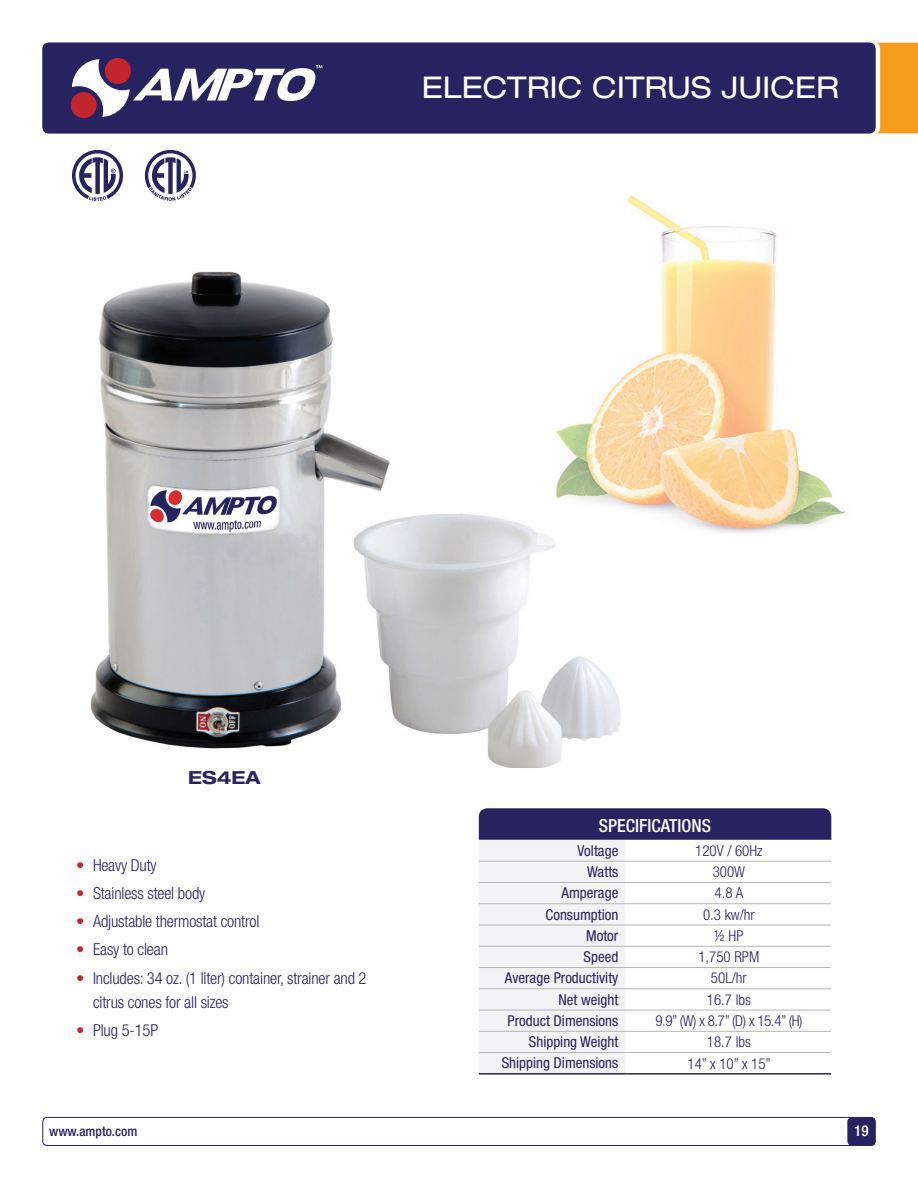
<style>
.page{position:relative;width:918px;height:1188px;background:#fff}
.page>*{position:absolute;margin:0;border:0;box-sizing:border-box;transform-origin:0 0}
.t1{font:expanded 30px "Helvetica Neue LT Pro";color:#fff}
.t2{font:500 condensed 18px "Helvetica Neue LT Std";color:#fff}
.t3{font:700 expanded 18px "Helvetica Neue LT Pro";color:#272360}
.t4{font:300 condensed 16.5px/24px "Helvetica Neue LT Std";letter-spacing:-.01em;color:#272360}
.t5{font:condensed 15px "Helvetica Neue LT Std";color:#272360}
.t6{font:300 condensed 15px "Helvetica Neue LT Std";color:#272360}
.t7{font:500 condensed 15px "Helvetica Neue LT Pro";color:#fff}
.t8{font:500 condensed 13.5px "Helvetica Neue LT Pro";color:#272360}
.s1{color:#c2252d}
</style>
<div class="page">
<div style="left:847px;top:1117px;width:28px;height:28px;background:#272360;border-radius:4px"></div>
<div style="left:43px;top:1117px;width:832px;height:29px;border:1px solid #272360;border-radius:4px"></div>
<div style="left:43px;top:43px;width:832px;height:90px;background:#272360;border-radius:6px"></div>
<svg style="left:70px;top:58px;width:253px;height:61px"></svg>
<img style="left:90px;top:271px;width:531px;height:497px">
<img style="left:621px;top:195px;width:225px;height:338px">
<img style="left:538px;top:271px;width:83px;height:273px">
<svg style="left:479px;top:808px;width:352px;height:265px"></svg>
<hr style="left:625px;top:840px;width:3px;height:21px;background:#fff">
<hr style="left:625px;top:862px;width:3px;height:20px;background:#fff">
<hr style="left:625px;top:883px;width:3px;height:20px;background:#fff">
<hr style="left:625px;top:904px;width:3px;height:21px;background:#fff">
<hr style="left:625px;top:925px;width:3px;height:21px;background:#fff">
<hr style="left:625px;top:947px;width:3px;height:20px;background:#fff">
<hr style="left:625px;top:968px;width:3px;height:20px;background:#fff">
<hr style="left:625px;top:989px;width:3px;height:21px;background:#fff">
<hr style="left:625px;top:1010px;width:3px;height:21px;background:#fff">
<hr style="left:625px;top:1032px;width:3px;height:20px;background:#fff">
<hr style="left:625px;top:1053px;width:3px;height:20px;background:#fff">
<hr style="left:479px;top:861px;width:148px;height:1px;background:#b7b5b5">
<hr style="left:627px;top:861px;width:204px;height:1px;background:#b7b5b5">
<hr style="left:479px;top:882px;width:148px;height:1px;background:#b7b5b5">
<hr style="left:627px;top:882px;width:204px;height:1px;background:#b7b5b5">
<hr style="left:479px;top:903px;width:148px;height:1px;background:#b7b5b5">
<hr style="left:627px;top:903px;width:204px;height:1px;background:#b7b5b5">
<hr style="left:479px;top:925px;width:148px;height:1px;background:#b7b5b5">
<hr style="left:627px;top:925px;width:204px;height:1px;background:#b7b5b5">
<hr style="left:479px;top:946px;width:148px;height:1px;background:#b7b5b5">
<hr style="left:627px;top:946px;width:204px;height:1px;background:#b7b5b5">
<hr style="left:479px;top:967px;width:148px;height:1px;background:#b7b5b5">
<hr style="left:627px;top:967px;width:204px;height:1px;background:#b7b5b5">
<hr style="left:479px;top:988px;width:148px;height:1px;background:#b7b5b5">
<hr style="left:627px;top:988px;width:204px;height:1px;background:#b7b5b5">
<hr style="left:479px;top:1010px;width:148px;height:1px;background:#b7b5b5">
<hr style="left:627px;top:1010px;width:204px;height:1px;background:#b7b5b5">
<hr style="left:479px;top:1031px;width:148px;height:1px;background:#b7b5b5">
<hr style="left:627px;top:1031px;width:204px;height:1px;background:#b7b5b5">
<hr style="left:479px;top:1052px;width:148px;height:1px;background:#b7b5b5">
<hr style="left:627px;top:1052px;width:204px;height:1px;background:#b7b5b5">
<hr style="left:479px;top:1073px;width:148px;height:2px;background:#272360">
<hr style="left:627px;top:1073px;width:204px;height:2px;background:#272360">
<svg style="left:145px;top:150px;width:51px;height:51px"></svg>
<svg style="left:72px;top:150px;width:51px;height:51px"></svg>
<svg style="left:875px;top:43px;width:43px;height:90px;background:#f5a434"></svg>
<h1 class="t1" style="left:422px;top:70px;width:419px">ELECTRIC CITRUS JUICER</h1>
<p class="t3" style="left:188px;top:767px;width:74px">ES4EA</p>
<p class="t4" style="left:76px;top:853px;width:82px"><span class="s1">•</span> Heavy Duty</p>
<p class="t4" style="left:76px;top:881px;width:131px"><span class="s1">•</span> Stainless steel body</p>
<p class="t4" style="left:76px;top:909px;width:185px"><span class="s1">•</span> Adjustable thermostat control</p>
<p class="t4" style="left:76px;top:937px;width:93px"><span class="s1">•</span> Easy to clean</p>
<p class="t4" style="left:93px;top:966px;width:275px;text-indent:-17px"><span class="s1">•</span> Includes: 34 oz. (1 liter) container, strainer and 2 citrus cones for all sizes</p>
<p class="t4" style="left:76px;top:1018px;width:84px"><span class="s1">•</span> Plug 5-15P</p>
<p class="t2" style="left:599px;top:814px;width:114px">SPECIFICATIONS</p>
<p class="t5" style="left:578px;top:842px;width:42px">Voltage</p>
<p class="t6" style="left:695px;top:842px;width:69px">120V / 60Hz</p>
<p class="t5" style="left:587px;top:863px;width:33px">Watts</p>
<p class="t6" style="left:713px;top:863px;width:34px">300W</p>
<p class="t5" style="left:562px;top:884px;width:58px">Amperage</p>
<p class="t6" style="left:715px;top:885px;width:30px">4.8 A</p>
<p class="t5" style="left:546px;top:906px;width:74px">Consumption</p>
<p class="t6" style="left:703px;top:906px;width:53px">0.3 kw/hr</p>
<p class="t5" style="left:586px;top:927px;width:34px">Motor</p>
<p class="t6" style="left:714px;top:927px;width:31px">½ HP</p>
<p class="t5" style="left:584px;top:948px;width:36px">Speed</p>
<p class="t6" style="left:698px;top:948px;width:62px">1,750 RPM</p>
<p class="t5" style="left:505px;top:970px;width:115px">Average Productivity</p>
<p class="t6" style="left:711px;top:970px;width:37px">50L/hr</p>
<p class="t5" style="left:559px;top:991px;width:61px">Net weight</p>
<p class="t6" style="left:707px;top:991px;width:46px">16.7 lbs</p>
<p class="t5" style="left:508px;top:1012px;width:112px">Product Dimensions</p>
<p class="t6" style="left:655px;top:1012px;width:149px">9.9” (W) x 8.7” (D) x 15.4” (H)</p>
<p class="t5" style="left:529px;top:1033px;width:91px">Shipping Weight</p>
<p class="t6" style="left:707px;top:1033px;width:46px">18.7 lbs</p>
<p class="t5" style="left:502px;top:1054px;width:118px">Shipping Dimensions</p>
<p class="t6" style="left:687px;top:1055px;width:85px">14” x 10” x 15”</p>
<p class="t8" style="left:49px;top:1123px;width:90px">www.ampto.com</p>
<p class="t7" style="left:854px;top:1121px;width:16px">19</p>
</div>
